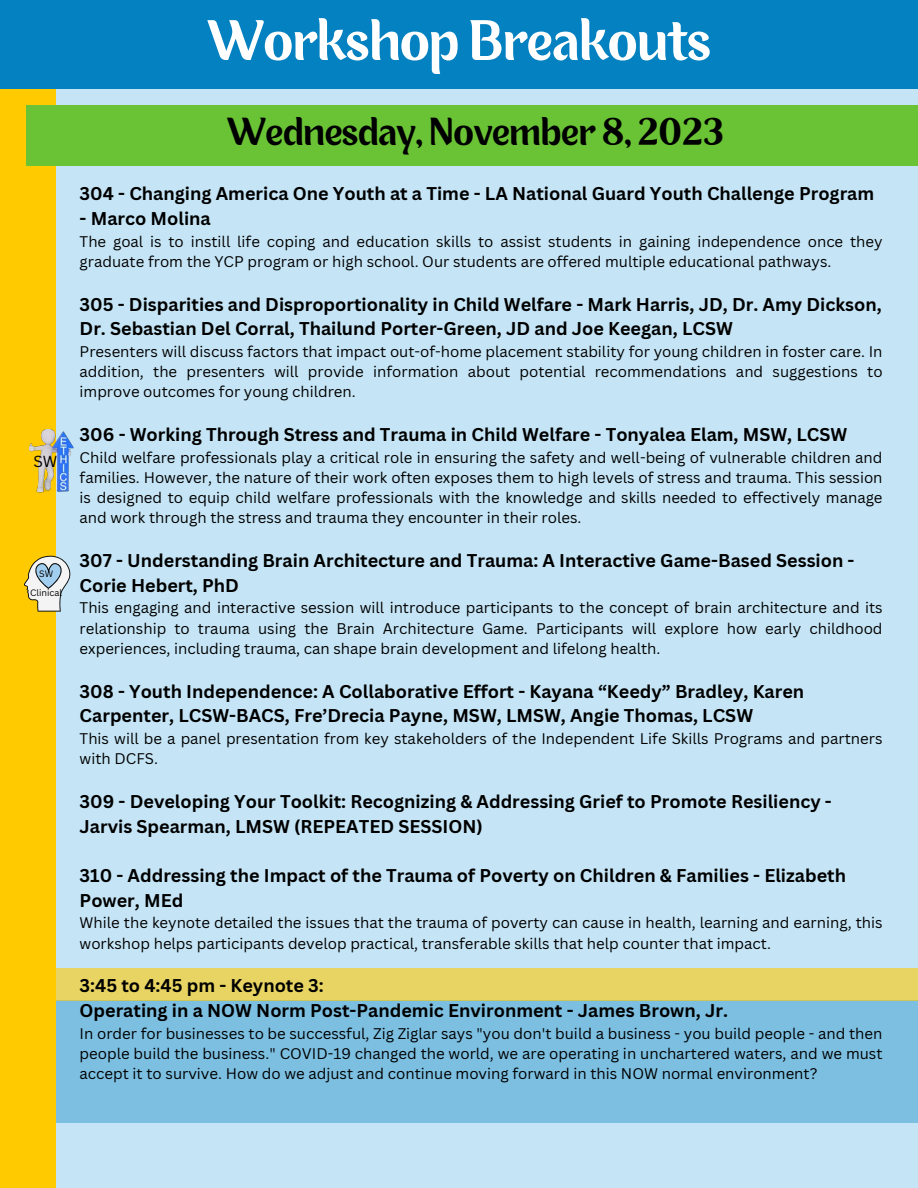
<style>
.page{position:relative;width:918px;height:1188px;background:#fff}
.page>*{position:absolute;margin:0;border:0;box-sizing:border-box;transform-origin:0 0}
.t1{font:52.5px "Para";color:#fff}
.t2{font:36px "Para";color:#000}
.t3{font:700 18px/24.8px "Canva Sans";color:#000}
.t4{font:15.6px "Canva Sans";color:#000}
.t5{font:15px/20.2px "Canva Sans";color:#000;text-align:justify}
.t6{font:9px "Canva Sans";color:#000}
</style>
<div class="page">
<div style="left:47px;top:89px;width:871px;height:1099px;background:#c5e5f6"></div>
<div style="left:52px;top:1000px;width:866px;height:123px;background:#7cbfe1"></div>
<div style="left:0;top:78px;width:56px;height:1110px;background:#ffca00"></div>
<div style="left:26px;top:105px;width:892px;height:61px;background:#6ac335"></div>
<div style="left:0;top:0;width:918px;height:89px;background:#0481c0"></div>
<div style="left:52px;top:968px;width:866px;height:32px;background:#e7d462"></div>
<img style="left:29px;top:429px;width:45px;height:64px">
<svg style="left:24px;top:556px;width:46px;height:56px"></svg>
<p class="t4" style="left:33px;top:451px;width:26px">SW</p>
<p class="t6" style="left:39px;top:568px;width:15px">SW</p>
<p class="t6" style="left:30px;top:586px;width:34px">Clinical</p>
<p class="t1" style="left:207px;top:18px;width:505px">Workshop Breakouts</p>
<p class="t2" style="left:227px;top:116px;width:498px">Wednesday, November 8, 2023</p>
<p class="t3" style="left:80px;top:181px;width:796px">304 - Changing America One Youth at a Time - LA National Guard Youth Challenge Program</p>
<p class="t3" style="left:80px;top:206px;width:133px">- Marco Molina</p>
<p class="t5" style="left:80px;top:231px;width:805px">The goal is to instill life coping and education skills to assist students in gaining independence once they graduate from the YCP program or high school. Our students are offered multiple educational pathways.</p>
<p class="t3" style="left:80px;top:291px;width:804px">305 - Disparities and Disproportionality in Child Welfare - Mark Harris, JD, Dr. Amy Dickson,<br>Dr. Sebastian Del Corral, Thailund Porter-Green, JD and Joe Keegan, LCSW</p>
<p class="t5" style="left:80px;top:341px;width:805px">Presenters will discuss factors that impact out-of-home placement stability for young children in foster care. In addition, the presenters will provide information about potential recommendations and suggestions to improve outcomes for young children.</p>
<p class="t3" style="left:80px;top:422px;width:769px">306 - Working Through Stress and Trauma in Child Welfare - Tonyalea Elam, MSW, LCSW</p>
<p class="t5" style="left:80px;top:447px;width:805px">Child welfare professionals play a critical role in ensuring the safety and well-being of vulnerable children and families. However, the nature of their work often exposes them to high levels of stress and trauma. This session is designed to equip child welfare professionals with the knowledge and skills needed to effectively manage and work through the stress and trauma they encounter in their roles.</p>
<p class="t3" style="left:80px;top:548px;width:776px">307 - Understanding Brain Architecture and Trauma: A Interactive Game-Based Session -<br>Corie Hebert, PhD</p>
<p class="t5" style="left:80px;top:597px;width:805px">This engaging and interactive session will introduce participants to the concept of brain architecture and its relationship to trauma using the Brain Architecture Game. Participants will explore how early childhood experiences, including trauma, can shape brain development and lifelong health.</p>
<p class="t3" style="left:80px;top:678px;width:726px">308 - Youth Independence: A Collaborative Effort - Kayana “Keedy” Bradley, Karen<br>Carpenter, LCSW-BACS, Fre’Drecia Payne, MSW, LMSW, Angie Thomas, LCSW</p>
<p class="t5" style="left:80px;top:728px;width:804px">This will be a panel presentation from key stakeholders of the Independent Life Skills Programs and partners with DCFS.</p>
<p class="t3" style="left:80px;top:789px;width:754px">309 - Developing Your Toolkit: Recognizing &amp; Addressing Grief to Promote Resiliency -<br>Jarvis Spearman, LMSW (REPEATED SESSION)</p>
<p class="t3" style="left:80px;top:863px;width:768px">310 - Addressing the Impact of the Trauma of Poverty on Children &amp; Families - Elizabeth<br>Power, MEd</p>
<p class="t5" style="left:80px;top:912px;width:805px">While the keynote detailed the issues that the trauma of poverty can cause in health, learning and earning, this workshop helps participants develop practical, transferable skills that help counter that impact.</p>
<p class="t3" style="left:80px;top:973px;width:246px">3:45 to 4:45 pm - Keynote 3:</p>
<p class="t3" style="left:80px;top:998px;width:650px">Operating in a NOW Norm Post-Pandemic Environment - James Brown, Jr.</p>
<p class="t5" style="left:80px;top:1023px;width:804px">In order for businesses to be successful, Zig Ziglar says "you don't build a business - you build people - and then people build the business." COVID-19 changed the world, we are operating in unchartered waters, and we must accept it to survive. How do we adjust and continue moving forward in this NOW normal environment?</p>
</div>
